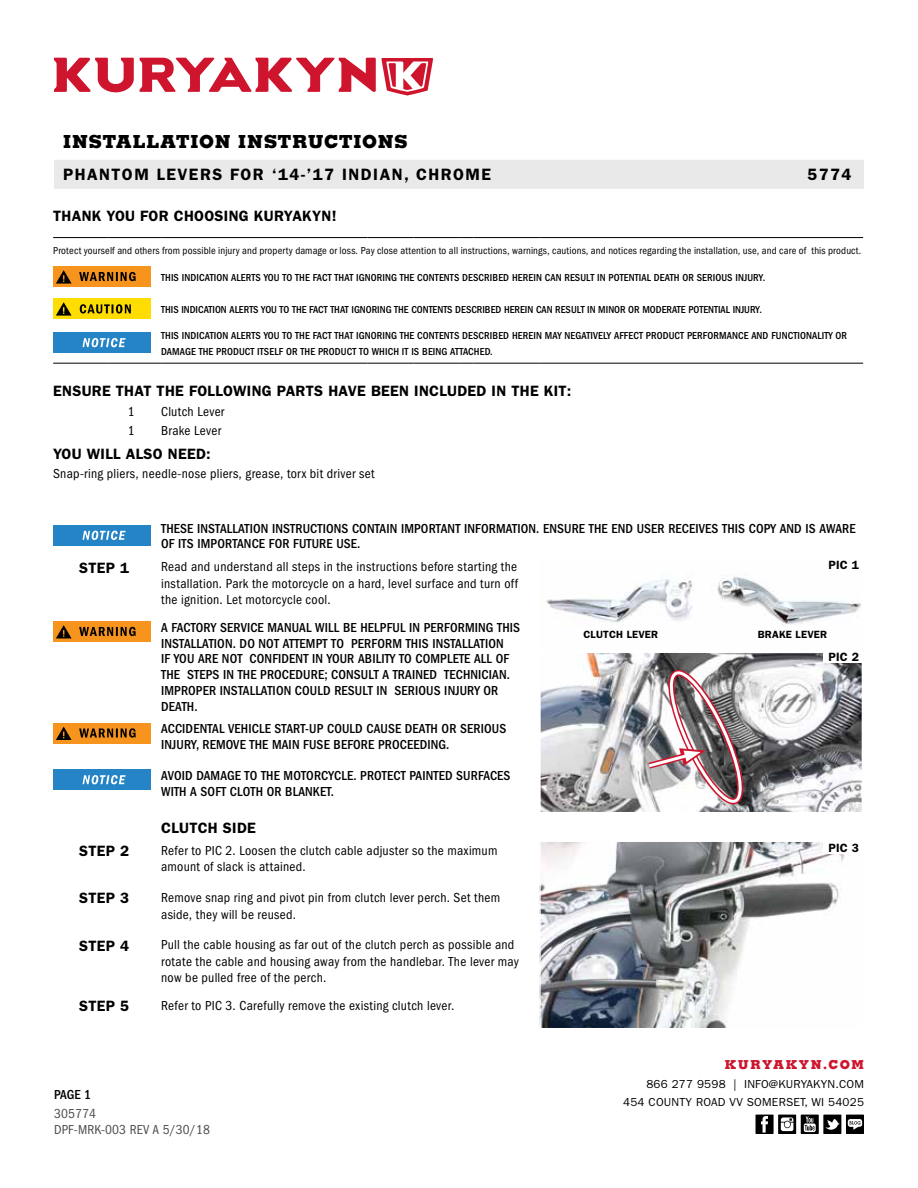
<style>
.page{position:relative;width:918px;height:1188px;background:#fff}
.page>*{position:absolute;margin:0;border:0;box-sizing:border-box;transform-origin:0 0}
.t1{font:800 18px "Memphis";letter-spacing:.04em;color:#000}
.t2{font:600 16.5px "Franklin Gothic";letter-spacing:.09em;color:#000}
.t3{font:600 15px "Franklin Gothic";letter-spacing:.02em;color:#000}
.t4{font:condensed 13.5px/16.5px "Franklin Gothic";letter-spacing:.02em;color:#000}
.t5{font:500 condensed 13.5px/15.8px "Franklin Gothic";letter-spacing:.01em;color:#000}
.t6{font:condensed 13.5px/15.8px "Franklin Gothic";letter-spacing:.01em;color:#4d4d4f}
.t7{font:800 12.3px "Memphis";letter-spacing:.12em;color:#ce152d}
.t8{font:600 12px "Franklin Gothic";letter-spacing:.02em;color:#000}
.t9{font:11.7px/18px "Franklin Gothic";letter-spacing:.02em;color:#000;text-align:right}
.t10{font:500 condensed 10.5px/15.8px "Franklin Gothic";letter-spacing:.01em;color:#000}
.t11{font:condensed 10.5px "Franklin Gothic";letter-spacing:.015em;color:#000}
.t12{font:600 10.5px "Franklin Gothic";letter-spacing:.02em;color:#000}
</style>
<div class="page">
<svg style="left:54px;top:58px;width:379px;height:38px"></svg>
<div style="left:54px;top:160px;width:810px;height:29px;background:#e9e9ea"></div>
<div style="left:846px;top:1115px;width:18px;height:19px;background:#000"></div>
<svg style="left:848px;top:1119px;width:14px;height:11px"></svg>
<svg style="left:778px;top:1115px;width:18px;height:19px"></svg>
<svg style="left:781px;top:1117px;width:12px;height:14px"></svg>
<div style="left:756px;top:1115px;width:18px;height:19px;background:#000"></div>
<svg style="left:761px;top:1116px;width:7px;height:17px"></svg>
<svg style="left:801px;top:1115px;width:18px;height:19px"></svg>
<svg style="left:804px;top:1117px;width:12px;height:15px"></svg>
<div style="left:823px;top:1115px;width:18px;height:19px;background:#000"></div>
<svg style="left:825px;top:1119px;width:15px;height:11px"></svg>
<hr style="left:53px;top:237px;width:54px;height:1px;background:#000">
<hr style="left:107px;top:237px;width:54px;height:1px;background:#000">
<hr style="left:161px;top:237px;width:207px;height:1px;background:#000">
<hr style="left:368px;top:237px;width:45px;height:1px;background:#000">
<hr style="left:413px;top:237px;width:46px;height:1px;background:#000">
<svg style="left:459px;top:237px;width:14px;height:1px"></svg>
<hr style="left:473px;top:237px;width:66px;height:1px;background:#000">
<hr style="left:539px;top:237px;width:324px;height:1px;background:#000">
<hr style="left:53px;top:363px;width:54px;height:1px;background:#000">
<hr style="left:107px;top:363px;width:54px;height:1px;background:#000">
<hr style="left:161px;top:363px;width:207px;height:1px;background:#000">
<hr style="left:368px;top:363px;width:45px;height:1px;background:#000">
<hr style="left:413px;top:363px;width:46px;height:1px;background:#000">
<svg style="left:459px;top:363px;width:14px;height:1px"></svg>
<hr style="left:473px;top:363px;width:66px;height:1px;background:#000">
<hr style="left:539px;top:363px;width:324px;height:1px;background:#000">
<div style="left:53px;top:267px;width:97px;height:20px;background:#f7941e"></div>
<svg style="left:79px;top:272px;width:57px;height:9px"></svg>
<svg style="left:56px;top:270px;width:16px;height:14px"></svg>
<div style="left:53px;top:299px;width:97px;height:20px;background:#fd0"></div>
<svg style="left:56px;top:302px;width:16px;height:14px"></svg>
<svg style="left:80px;top:304px;width:51px;height:10px"></svg>
<div style="left:53px;top:333px;width:97px;height:20px;background:#2484c6"></div>
<svg style="left:83px;top:338px;width:43px;height:9px"></svg>
<div style="left:53px;top:525px;width:97px;height:20px;background:#2484c6"></div>
<svg style="left:83px;top:531px;width:43px;height:9px"></svg>
<img style="left:542px;top:574px;width:318px;height:236px">
<div style="left:53px;top:622px;width:97px;height:20px;background:#f7941e"></div>
<svg style="left:79px;top:627px;width:57px;height:9px"></svg>
<svg style="left:56px;top:625px;width:16px;height:13px"></svg>
<div style="left:539px;top:651px;width:324px;height:162px;border:2px solid #fff"></div>
<div style="left:53px;top:723px;width:97px;height:20px;background:#f7941e"></div>
<svg style="left:79px;top:728px;width:57px;height:10px"></svg>
<svg style="left:56px;top:727px;width:16px;height:13px"></svg>
<div style="left:53px;top:770px;width:97px;height:20px;background:#2484c6"></div>
<svg style="left:83px;top:775px;width:43px;height:9px"></svg>
<img style="left:542px;top:843px;width:307px;height:183px">
<div style="left:539px;top:840px;width:324px;height:189px;border:2px solid #fff"></div>
<div style="left:824px;top:649px;width:40px;height:14px;background:#fff"></div>
<div style="left:824px;top:840px;width:40px;height:14px;background:#fff"></div>
<svg style="left:642px;top:669px;width:103px;height:140px"></svg>
<h1 class="t1" style="left:63px;top:130px;width:346px">INSTALLATION INSTRUCTIONS</h1>
<p class="t2" style="left:63px;top:165px;width:430px">PHANTOM LEVERS FOR ‘14-’17 INDIAN, CHROME</p>
<p class="t2" style="left:807px;top:165px;width:46px">5774</p>
<p class="t3" style="left:53px;top:207px;width:285px">THANK YOU FOR CHOOSING KURYAKYN!</p>
<p class="t11" style="left:53px;top:245px;width:810px">Protect yourself and others from possible injury and property damage or loss. Pay close attention to all instructions, warnings, cautions, and notices regarding the installation, use, and care of this product.</p>
<p class="t10" style="left:161px;top:270px;width:606px">THIS INDICATION ALERTS YOU TO THE FACT THAT IGNORING THE CONTENTS DESCRIBED HEREIN CAN RESULT IN POTENTIAL DEATH OR SERIOUS INJURY.</p>
<p class="t10" style="left:161px;top:302px;width:602px">THIS INDICATION ALERTS YOU TO THE FACT THAT IGNORING THE CONTENTS DESCRIBED HEREIN CAN RESULT IN MINOR OR MODERATE POTENTIAL INJURY.</p>
<p class="t10" style="left:161px;top:328px;width:687px">THIS INDICATION ALERTS YOU TO THE FACT THAT IGNORING THE CONTENTS DESCRIBED HEREIN MAY NEGATIVELY AFFECT PRODUCT PERFORMANCE AND FUNCTIONALITY OR<br>DAMAGE THE PRODUCT ITSELF OR THE PRODUCT TO WHICH IT IS BEING ATTACHED.</p>
<p class="t3" style="left:53px;top:382px;width:520px">ENSURE THAT THE FOLLOWING PARTS HAVE BEEN INCLUDED IN THE KIT:</p>
<p class="t4" style="left:128px;top:404px;width:8px">1</p>
<p class="t4" style="left:161px;top:404px;width:65px">Clutch Lever</p>
<p class="t4" style="left:128px;top:423px;width:8px">1</p>
<p class="t4" style="left:161px;top:423px;width:61px">Brake Lever</p>
<p class="t3" style="left:53px;top:445px;width:159px">YOU WILL ALSO NEED:</p>
<p class="t4" style="left:53px;top:466px;width:323px">Snap-ring pliers, needle-nose pliers, grease, torx bit driver set</p>
<p class="t5" style="left:161px;top:520px;width:696px">THESE INSTALLATION INSTRUCTIONS CONTAIN IMPORTANT INFORMATION. ENSURE THE END USER RECEIVES THIS COPY AND IS AWARE<br>OF ITS IMPORTANCE FOR FUTURE USE.</p>
<p class="t3" style="left:79px;top:559px;width:52px">STEP 1</p>
<p class="t4" style="left:161px;top:559px;width:358px;text-align:justify">Read and understand all steps in the instructions before starting the installation. Park the motorcycle on a hard, level surface and turn off the ignition. Let motorcycle cool.</p>
<p class="t5" style="left:161px;top:620px;width:360px">A FACTORY SERVICE MANUAL WILL BE HELPFUL IN PERFORMING THIS INSTALLATION. DO NOT ATTEMPT TO PERFORM THIS INSTALLATION<br>IF YOU ARE NOT CONFIDENT IN YOUR ABILITY TO COMPLETE ALL OF THE STEPS IN THE PROCEDURE; CONSULT A TRAINED TECHNICIAN.<br>IMPROPER INSTALLATION COULD RESULT IN SERIOUS INJURY OR DEATH.</p>
<p class="t5" style="left:161px;top:721px;width:347px">ACCIDENTAL VEHICLE START-UP COULD CAUSE DEATH OR SERIOUS<br>INJURY, REMOVE THE MAIN FUSE BEFORE PROCEEDING.</p>
<p class="t5" style="left:161px;top:768px;width:351px">AVOID DAMAGE TO THE MOTORCYCLE. PROTECT PAINTED SURFACES<br>WITH A SOFT CLOTH OR BLANKET.</p>
<p class="t3" style="left:161px;top:819px;width:96px">CLUTCH SIDE</p>
<p class="t3" style="left:79px;top:842px;width:52px">STEP 2</p>
<p class="t4" style="left:161px;top:842px;width:338px">Refer to PIC 2. Loosen the clutch cable adjuster so the maximum amount of slack is attained.</p>
<p class="t3" style="left:79px;top:889px;width:52px">STEP 3</p>
<p class="t4" style="left:161px;top:890px;width:341px">Remove snap ring and pivot pin from clutch lever perch. Set them aside, they will be reused.</p>
<p class="t3" style="left:79px;top:937px;width:52px">STEP 4</p>
<p class="t4" style="left:161px;top:937px;width:359px">Pull the cable housing as far out of the clutch perch as possible and rotate the cable and housing away from the handlebar. The lever may now be pulled free of the perch.</p>
<p class="t3" style="left:79px;top:997px;width:52px">STEP 5</p>
<p class="t4" style="left:161px;top:998px;width:295px">Refer to PIC 3. Carefully remove the existing clutch lever.</p>
<p class="t5" style="left:54px;top:1087px;width:39px">PAGE 1</p>
<p class="t6" style="left:54px;top:1106px;width:157px">305774<br>DPF-MRK-003 REV A 5/30/18</p>
<p class="t8" style="left:828px;top:557px;width:32px">PIC 1</p>
<p class="t12" style="left:583px;top:628px;width:76px">CLUTCH LEVER</p>
<p class="t12" style="left:758px;top:628px;width:71px">BRAKE LEVER</p>
<p class="t8" style="left:828px;top:649px;width:32px">PIC 2</p>
<p class="t8" style="left:828px;top:841px;width:32px">PIC 3</p>
<p class="t7" style="left:725px;top:1057px;width:141px">KURYAKYN.COM</p>
<p class="t9" style="left:623px;top:1076px;width:242px">866 277 9598 | INFO@KURYAKYN.COM<br>454 COUNTY ROAD VV SOMERSET, WI 54025</p>
</div>
